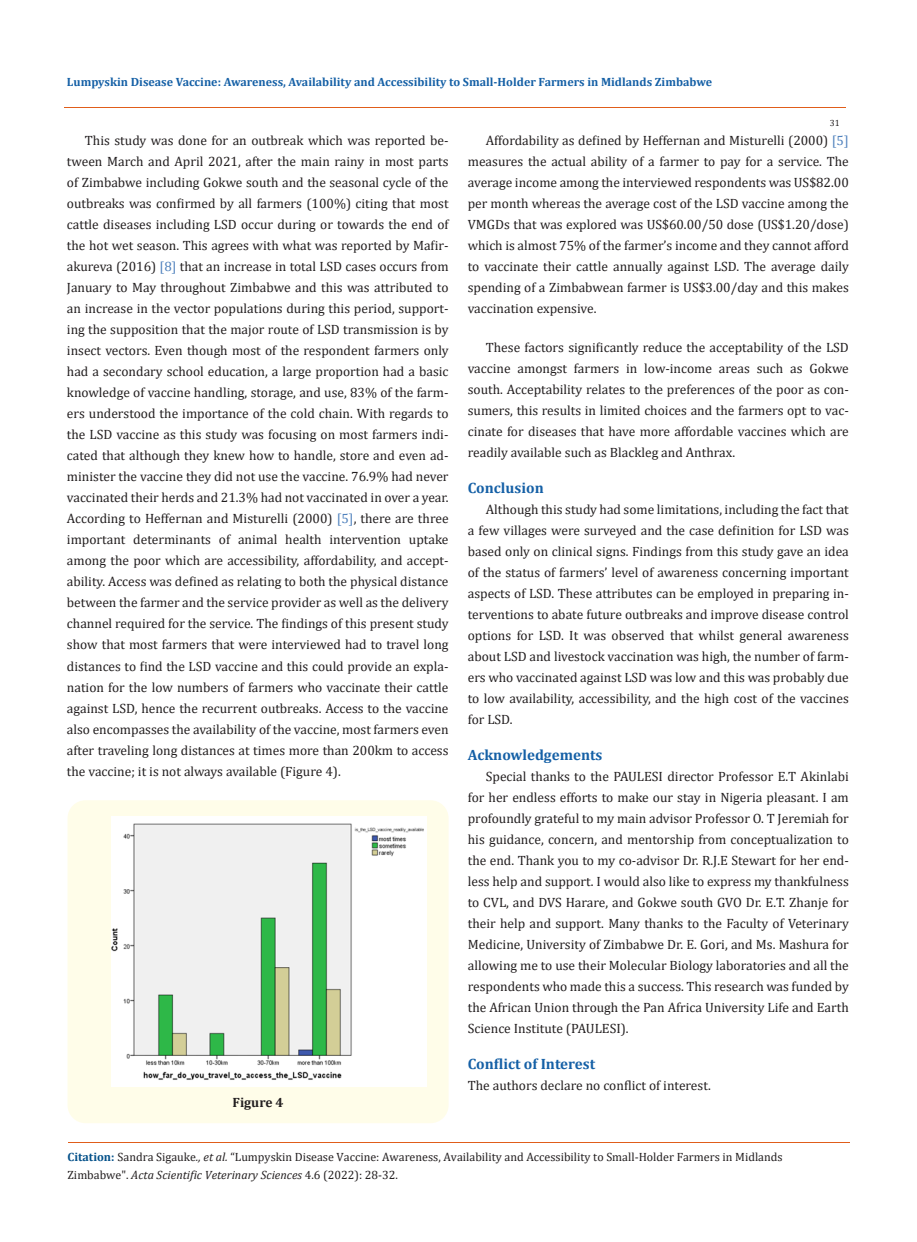
<style>
.page{position:relative;width:917px;height:1242px;background:#fff}
.page>*{position:absolute;margin:0;border:0;box-sizing:border-box;transform-origin:0 0}
.t1{font:700 15px "Cambria";color:#1560a6}
.t2{font:13.5px/21px "Cambria";color:#231f20;text-align:justify}
.t3{font:700 13.5px "Cambria";color:#231f20}
.t4{font:12px/18px "Cambria";color:#231f20}
.t5{font:700 12px "Cambria";color:#1560a6}
.t6{font:9px "Cambria";color:#231f20}
.s1{color:#4f81bd}
.s2{font-weight:700;color:#035089}
.s3{font-style:italic}
</style>
<div class="page">
<div style="left:68px;top:800px;width:380px;height:323px;background:#fffde9;border-radius:18px"></div>
<img style="left:111px;top:816px;width:315px;height:270px">
<hr style="left:64px;top:108px;width:781px;height:1px;background:#e05d1a">
<hr style="left:68px;top:1142px;width:781px;height:1px;background:#e05d1a">
<p class="t5" style="left:67px;top:73px;width:646px">Lumpyskin Disease Vaccine: Awareness, Availability and Accessibility to Small-Holder Farmers in Midlands Zimbabwe</p>
<p class="t6" style="left:829px;top:118px;width:11px">31</p>
<p class="t2" style="left:67px;top:130px;width:383px;text-indent:18px">This study was done for an outbreak which was reported be&shy;tween March and April 2021, after the main rainy in most parts of Zimbabwe including Gokwe south and the seasonal cycle of the outbreaks was confirmed by all farmers (100%) citing that most cattle diseases including LSD occur during or towards the end of the hot wet season. This agrees with what was reported by Mafir&shy;akureva (2016) <span class="s1">[8]</span> that an increase in total LSD cases occurs from January to May throughout Zimbabwe and this was attributed to an increase in the vector populations during this period, support&shy;ing the supposition that the major route of LSD transmission is by insect vectors. Even though most of the respondent farmers only had a secondary school education, a large proportion had a basic knowledge of vaccine handling, storage, and use, 83% of the farm&shy;ers understood the importance of the cold chain. With regards to the LSD vaccine as this study was focusing on most farmers indi&shy;cated that although they knew how to handle, store and even ad&shy;minister the vaccine they did not use the vaccine. 76.9% had never vaccinated their herds and 21.3% had not vaccinated in over a year.<br>According to Heffernan and Misturelli (2000) <span class="s1">[5]</span>, there are three important determinants of animal health intervention uptake among the poor which are accessibility, affordability, and accept&shy;ability. Access was defined as relating to both the physical distance between the farmer and the service provider as well as the delivery channel required for the service. The findings of this present study show that most farmers that were interviewed had to travel long distances to find the LSD vaccine and this could provide an expla&shy;nation for the low numbers of farmers who vaccinate their cattle against LSD, hence the recurrent outbreaks. Access to the vaccine also encompasses the availability of the vaccine, most farmers even after traveling long distances at times more than 200km to access the vaccine; it is not always available (Figure 4).</p>
<p class="t3" style="left:232px;top:1093px;width:52px">Figure 4</p>
<p class="t2" style="left:468px;top:130px;width:382px;text-indent:18px">Affordability as defined by Heffernan and Misturelli (2000) <span class="s1">[5] </span>measures the actual ability of a farmer to pay for a service. The average income among the interviewed respondents was US$82.00 per month whereas the average cost of the LSD vaccine among the VMGDs that was explored was US$60.00/50 dose (US$1.20/dose) which is almost 75% of the farmer’s income and they cannot afford to vaccinate their cattle annually against LSD. The average daily spending of a Zimbabwean farmer is US$3.00/day and this makes vaccination expensive.</p>
<p class="t2" style="left:468px;top:337px;width:382px;text-indent:18px">These factors significantly reduce the acceptability of the LSD vaccine amongst farmers in low-income areas such as Gokwe south. Acceptability relates to the preferences of the poor as con&shy;sumers, this results in limited choices and the farmers opt to vac&shy;cinate for diseases that have more affordable vaccines which are readily available such as Blackleg and Anthrax.</p>
<p class="t1" style="left:468px;top:478px;width:77px">Conclusion</p>
<p class="t2" style="left:468px;top:499px;width:382px;text-indent:18px">Although this study had some limitations, including the fact that a few villages were surveyed and the case definition for LSD was based only on clinical signs. Findings from this study gave an idea of the status of farmers’ level of awareness concerning important aspects of LSD. These attributes can be employed in preparing in&shy;terventions to abate future outbreaks and improve disease control options for LSD. It was observed that whilst general awareness about LSD and livestock vaccination was high, the number of farm&shy;ers who vaccinated against LSD was low and this was probably due to low availability, accessibility, and the high cost of the vaccines for LSD.</p>
<p class="t1" style="left:468px;top:745px;width:136px">Acknowledgements</p>
<p class="t2" style="left:468px;top:766px;width:382px;text-indent:18px">Special thanks to the PAULESI director Professor E.T Akinlabi for her endless efforts to make our stay in Nigeria pleasant. I am profoundly grateful to my main advisor Professor O. T Jeremiah for his guidance, concern, and mentorship from conceptualization to the end. Thank you to my co-advisor Dr. R.J.E Stewart for her end&shy;less help and support. I would also like to express my thankfulness to CVL, and DVS Harare, and Gokwe south GVO Dr. E.T. Zhanje for their help and support. Many thanks to the Faculty of Veterinary Medicine, University of Zimbabwe Dr. E. Gori, and Ms. Mashura for allowing me to use their Molecular Biology laboratories and all the respondents who made this a success. This research was funded by the African Union through the Pan Africa University Life and Earth Science Institute (PAULESI).</p>
<p class="t1" style="left:468px;top:1054px;width:129px">Conflict of Interest</p>
<p class="t2" style="left:468px;top:1075px;width:244px">The authors declare no conflict of interest.</p>
<p class="t4" style="left:68px;top:1148px;width:716px"><span class="s2">Citation:</span> Sandra Sigauke<span class="s3">., et al.</span> “Lumpyskin Disease Vaccine: Awareness, Availability and Accessibility to Small-Holder Farmers in Midlands<br>Zimbabwe". <span class="s3">Acta Scientific Veterinary Sciences</span> 4.6 (2022): 28-32.</p>
</div>
